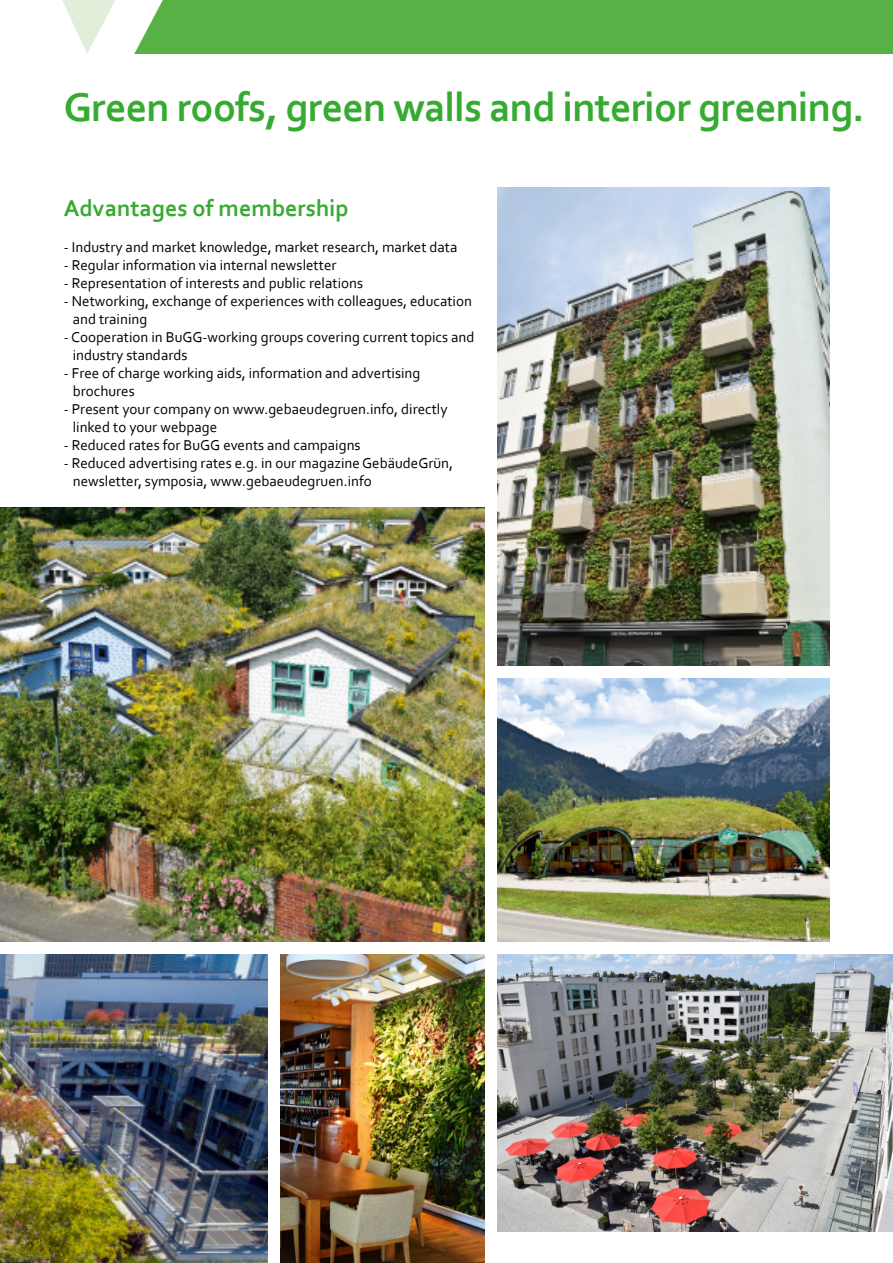
<style>
.page{position:relative;width:893px;height:1263px;background:#fff}
.page>*{position:absolute;margin:0;border:0;box-sizing:border-box;transform-origin:0 0}
.t1{font:700 42px "Corbel";letter-spacing:-.02em;color:#37aa32}
.t2{font:700 24px "Corbel";color:#37aa32}
.t3{font:15px/18px "Corbel";color:#000}
</style>
<div class="page">
<div style="left:134px;top:0;width:759px;height:54px;background:#58b145"></div>
<svg style="left:62px;top:0;width:53px;height:54px"></svg>
<img style="left:0;top:955px;width:268px;height:308px">
<img style="left:0;top:508px;width:485px;height:434px">
<img style="left:497px;top:955px;width:396px;height:276px">
<img style="left:497px;top:678px;width:332px;height:264px">
<img style="left:497px;top:187px;width:332px;height:478px">
<img style="left:281px;top:955px;width:204px;height:308px">
<h1 class="t1" style="left:64px;top:81px;width:803px">Green roofs, green walls and interior greening.</h1>
<h2 class="t2" style="left:64px;top:193px;width:286px">Advantages of membership</h2>
<p class="t3" style="left:64px;top:238px;width:395px">- Industry and market knowledge, market research, market data</p>
<p class="t3" style="left:64px;top:256px;width:274px">- Regular information via internal newsletter</p>
<p class="t3" style="left:64px;top:274px;width:301px">- Representation of interests and public relations</p>
<p class="t3" style="left:73px;top:292px;width:401px;text-indent:-9px">- Networking, exchange of experiences with colleagues, education and training</p>
<p class="t3" style="left:73px;top:328px;width:403px;text-indent:-9px">- Cooperation in BuGG-working groups covering current topics and industry standards</p>
<p class="t3" style="left:73px;top:364px;width:349px;text-indent:-9px">- Free of charge working aids, information and advertising brochures</p>
<p class="t3" style="left:73px;top:400px;width:376px;text-indent:-9px">- Present your company on www.gebaeudegruen.info, directly linked to your webpage</p>
<p class="t3" style="left:64px;top:436px;width:298px">- Reduced rates for BuGG events and campaigns</p>
<p class="t3" style="left:73px;top:454px;width:382px;text-indent:-9px">- Reduced advertising rates e.g. in our magazine GebäudeGrün, newsletter, symposia, www.gebaeudegruen.info</p>
</div>
